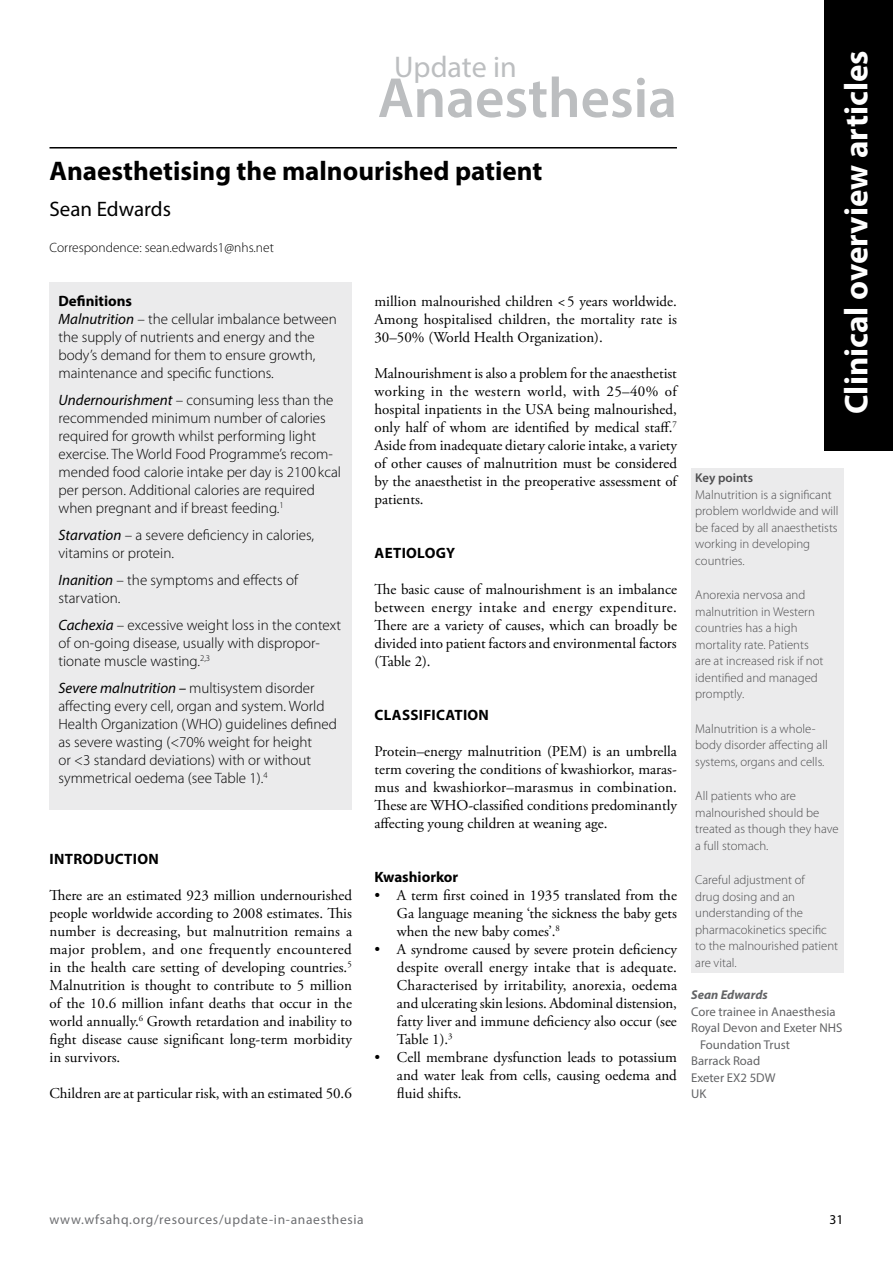
<style>
.page{position:relative;width:893px;height:1263px;background:#fff}
.page>*{position:absolute;margin:0;border:0;box-sizing:border-box;transform-origin:0 0}
.t1{font:600 57px "Myriad Pro";color:#bcbec0}
.t2{font:700 33px "Myriad Pro";color:#fff}
.t3{font:30px "Myriad Pro";color:#bcbec0}
.t4{font:700 27px "Myriad Pro";color:#000}
.t5{font:21px "Myriad Pro";color:#000}
.t6{font:15px/18px "Adobe Garamond Pro";color:#000;text-align:justify}
.t7{font:300 15px/18px "Myriad Pro";color:#000}
.t8{font:700 15px "Myriad Pro";letter-spacing:.02em;color:#000}
.t9{font:700 15px "Myriad Pro";color:#000}
.t10{font:13.5px "Myriad Pro";letter-spacing:.05em;color:#6d6e71}
.t11{font:300 13.5px "Myriad Pro";color:#000}
.t12{font:13.5px "Myriad Pro";color:#000}
.t13{font:300 12.75px/16.5px "Myriad Pro";color:#4d4d4f}
.t14{font:12.75px "Myriad Pro";color:#636466}
.t15{font:italic 700 12.75px "Myriad Pro";color:#636466}
.t16{font:600 12.75px "Myriad Pro";color:#4d4d4f}
.s1{font-weight:700}
.s2{font-weight:400;font-style:italic}
</style>
<div class="page">
<div style="left:691px;top:468px;width:152px;height:504px;background:#ebebec"></div>
<hr style="left:50px;top:147px;width:627px;height:2px;background:#000">
<div style="left:825px;top:0;width:68px;height:450px;background:#000"></div>
<div style="left:50px;top:283px;width:302px;height:527px;background:#ebebec"></div>
<h3 class="t3" style="left:394px;top:48px;width:124px">Update in</h3>
<h1 class="t1" style="left:378px;top:62px;width:301px">Anaesthesia</h1>
<h3 class="t4" style="left:50px;top:153px;width:494px">Anaesthetising the malnourished patient</h3>
<h3 class="t5" style="left:50px;top:196px;width:123px">Sean Edwards</h3>
<p class="t11" style="left:50px;top:240px;width:226px">Correspondence: sean.edwards1@nhs.net</p>
<p class="t7" style="left:58px;top:292px;width:280px"><span class="s1">Definitions<br></span><span class="s2">Malnutrition</span> – the cellular imbalance between the supply of nutrients and energy and the body’s demand for them to ensure growth, maintenance and specific functions.</p>
<p class="t7" style="left:58px;top:391px;width:284px"><span class="s2">Undernourishment</span> – consuming less than the recommended minimum number of calories required for growth whilst performing light exercise. The World Food Programme’s recom&shy;mended food calorie intake per day is 2100 kcal per person. Additional calories are required when pregnant and if breast feeding.<sup>1</sup></p>
<p class="t7" style="left:58px;top:526px;width:257px"><span class="s2">Starvation</span> – a severe deficiency in calories, vitamins or protein.</p>
<p class="t7" style="left:58px;top:571px;width:241px"><span class="s2">Inanition</span> – the symptoms and effects of starvation.</p>
<p class="t7" style="left:58px;top:616px;width:284px"><span class="s2">Cachexia</span> – excessive weight loss in the context of on-going disease, usually with dispropor&shy;tionate muscle wasting.<sup>2,3</sup></p>
<p class="t7" style="left:58px;top:679px;width:280px"><span class="s2">Severe malnutrition –</span> multisystem disorder affecting every cell, organ and system. World Health Organization (WHO) guidelines defined as severe wasting (&lt;70% weight for height<br>or &lt;3 standard deviations) with or without symmetrical oedema (see Table 1).<sup>4</sup></p>
<p class="t8" style="left:50px;top:849px;width:111px">INTRODUCTION</p>
<p class="t6" style="left:49px;top:887px;width:304px">There are an estimated 923 million undernourished people worldwide according to 2008 estimates. This number is decreasing, but malnutrition remains a major problem, and one frequently encountered in the health care setting of developing countries.<sup>5<br></sup>Malnutrition is thought to contribute to 5 million of the 10.6 million infant deaths that occur in the world annually.<sup>6</sup> Growth retardation and inability to fight disease cause significant long-term morbidity in survivors.</p>
<p class="t6" style="left:49px;top:1085px;width:304px">Children are at particular risk, with an estimated 50.6</p>
<p class="t6" style="left:374px;top:293px;width:304px">million malnourished children &lt; 5 years worldwide.<br>Among hospitalised children, the mortality rate is 30–50% (World Health Organization).</p>
<p class="t6" style="left:374px;top:365px;width:304px">Malnourishment is also a problem for the anaesthetist working in the western world, with 25–40% of hospital inpatients in the USA being malnourished, only half of whom are identified by medical staff.<sup>7<br></sup>Aside from inadequate dietary calorie intake, a variety of other causes of malnutrition must be considered by the anaesthetist in the preoperative assessment of patients.</p>
<p class="t8" style="left:375px;top:543px;width:82px">AETIOLOGY</p>
<p class="t6" style="left:374px;top:581px;width:304px">The basic cause of malnourishment is an imbalance between energy intake and energy expenditure.<br>There are a variety of causes, which can broadly be divided into patient factors and environmental factors (Table 2).</p>
<p class="t8" style="left:375px;top:705px;width:116px">CLASSIFICATION</p>
<p class="t6" style="left:374px;top:743px;width:304px">Protein–energy malnutrition (PEM) is an umbrella term covering the conditions of kwashiorkor, maras&shy;mus and kwashiorkor–marasmus in combination.<br>These are WHO-classified conditions predominantly affecting young children at weaning age.</p>
<p class="t9" style="left:374px;top:867px;width:85px">Kwashiorkor</p>
<p class="t6" style="left:397px;top:887px;width:281px;text-indent:-23px">• A term first coined in 1935 translated from the Ga language meaning ‘the sickness the baby gets when the new baby comes’.<sup>8</sup></p>
<p class="t6" style="left:397px;top:941px;width:282px;text-indent:-23px">• A syndrome caused by severe protein deficiency despite overall energy intake that is adequate.<br>Characterised by irritability, anorexia, oedema and ulcerating skin lesions. Abdominal distension, fatty liver and immune deficiency also occur (see Table 1).<sup>3</sup></p>
<p class="t6" style="left:397px;top:1049px;width:281px;text-indent:-23px">• Cell membrane dysfunction leads to potassium and water leak from cells, causing oedema and fluid shifts.</p>
<h2 class="t2" style="left:835px;top:414px;width:365px;rotate:-90deg">Clinical overview articles</h2>
<p class="t16" style="left:695px;top:470px;width:59px">Key points</p>
<p class="t13" style="left:695px;top:486px;width:145px">Malnutrition is a significant problem worldwide and will be faced by all anaesthetists working in developing countries.</p>
<p class="t13" style="left:695px;top:587px;width:130px">Anorexia nervosa and malnutrition in Western countries has a high mortality rate. Patients are at increased risk if not identified and managed promptly.</p>
<p class="t13" style="left:695px;top:720px;width:134px">Malnutrition is a whole&shy;body disorder affecting all systems, organs and cells.</p>
<p class="t13" style="left:695px;top:788px;width:145px">All patients who are malnourished should be treated as though they have a full stomach.</p>
<p class="t13" style="left:695px;top:872px;width:144px">Careful adjustment of<br>drug dosing and an understanding of the pharmacokinetics specific to the malnourished patient are vital.</p>
<p class="t15" style="left:691px;top:986px;width:78px">Sean Edwards</p>
<p class="t14" style="left:691px;top:1003px;width:146px">Core trainee in Anaesthesia</p>
<p class="t14" style="left:691px;top:1020px;width:153px">Royal Devon and Exeter NHS</p>
<p class="t14" style="left:700px;top:1036px;width:91px">Foundation Trust</p>
<p class="t14" style="left:691px;top:1053px;width:71px">Barrack Road</p>
<p class="t14" style="left:691px;top:1069px;width:86px">Exeter EX2 5DW</p>
<p class="t14" style="left:691px;top:1086px;width:17px">UK</p>
<p class="t10" style="left:50px;top:1211px;width:316px">www.wfsahq.org/resources/update-in-anaesthesia</p>
<p class="t12" style="left:830px;top:1211px;width:15px">31</p>
</div>
